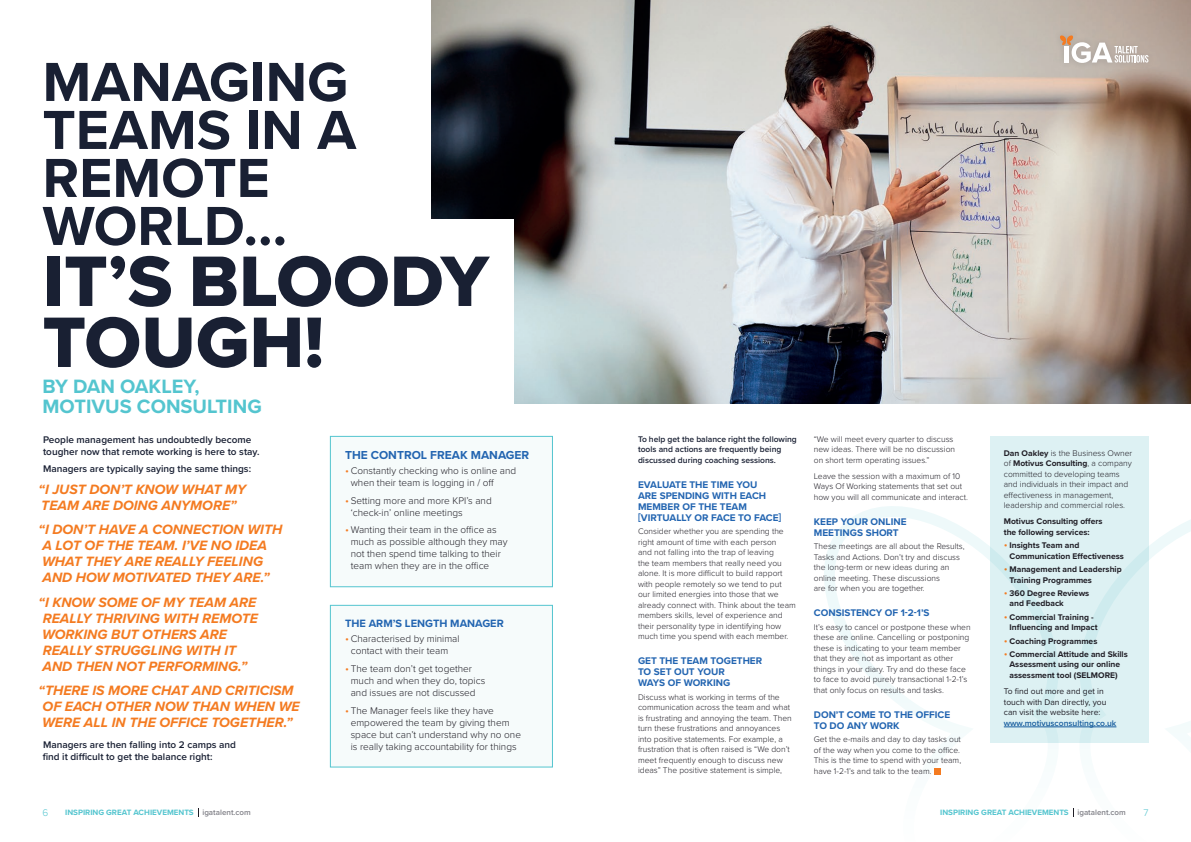
<style>
.page{position:relative;width:1191px;height:842px;background:#fff}
.page>*{position:absolute;margin:0;border:0;box-sizing:border-box;transform-origin:0 0}
.Question{font:74px/61px "Proxima Nova Extrabld";color:#192033}
.Question-2{font:700 57px/48px "Proxima Nova";color:#192033}
.Question-3{font:700 20px/20px "Proxima Nova";color:#54c5cf}
.Question-4{font:italic 700 14px/16px "Proxima Nova";color:#f47b21}
.Question-5{font:700 12px "Proxima Nova";color:#2365b1}
.Question-6{font:700 11px "Proxima Nova";color:#2365b1}
.t1{font:300 10px/12px "Proxima Nova";color:#201e26}
.Question-7{font:700 10px/11px "Proxima Nova";color:#2365b1}
.Inbody_Title{font:600 10px/12px "Proxima Nova";color:#192033}
.t2{font:300 10px "Proxima Nova";color:#54c5cf}
.Body_Text{font:300 8.5px/10.5px "Proxima Nova";color:#201e26}
.t3{font:700 8.5px/10.5px "Proxima Nova";color:#201e26}
.Inbody_Title-2{font:600 8.5px/10.5px "Proxima Nova";color:#192033}
.t4{font:8.5px/10.5px "Proxima Nova";color:#201e26}
.t5{font:600 8.5px "Proxima Nova";color:#175d9e}
.t6{font:700 8px "Proxima Nova";color:#54c5cf}
.s1{font-size:11px;color:#f47b21}
.s2{font-weight:700}
.s3{font-weight:300;font-size:11px;color:#f47b21}
.s4{font-weight:600;color:#808087}
</style>
<div class="page">
<svg style="left:824px;top:505px;width:367px;height:270px"></svg>
<img style="left:432px;top:0;width:759px;height:404px">
<div style="left:399px;top:219px;width:114px;height:238px;background:#fff"></div>
<div style="left:989px;top:436px;width:159px;height:307px;background:#ddf1f3"></div>
<hr style="left:1003px;top:726px;width:113px;height:1px;background:#175d9e">
<div style="left:933px;top:768px;width:7px;height:7px;background:#f47b21"></div>
<div style="left:330px;top:436px;width:222px;height:151px;background:#f6fbfb"></div>
<div style="left:330px;top:436px;width:223px;height:151px;border:1px solid #54c5cf"></div>
<div style="left:330px;top:605px;width:222px;height:162px;background:#f6fbfb"></div>
<div style="left:330px;top:605px;width:223px;height:162px;border:1px solid #54c5cf"></div>
<div style="left:1053px;top:29px;width:101px;height:40px;background:#bdb1a8"></div>
<svg style="left:1060px;top:35px;width:88px;height:28px"></svg>
<p class="Question-2" style="left:43px;top:57px;width:315px">MANAGING<br>TEAMS IN A<br>REMOTE<br>WORLD…</p>
<p class="Question" style="left:43px;top:250px;width:448px">IT’S BLOODY<br>TOUGH!</p>
<p class="Question-3" style="left:43px;top:375px;width:221px">BY DAN OAKLEY,<br>MOTIVUS CONSULTING</p>
<p class="Inbody_Title" style="left:43px;top:433px;width:218px">People management has undoubtedly become tougher now that remote working is here to stay.</p>
<p class="Inbody_Title" style="left:43px;top:463px;width:210px">Managers are typically saying the same things:</p>
<p class="Question-4" style="left:39px;top:481px;width:209px">“I JUST DON’T KNOW WHAT MY<br>TEAM ARE DOING ANYMORE”</p>
<p class="Question-4" style="left:39px;top:521px;width:245px">“I DON’T HAVE A CONNECTION WITH<br>A LOT OF THE TEAM. I’VE NO IDEA<br>WHAT THEY ARE REALLY FEELING<br>AND HOW MOTIVATED THEY ARE.”</p>
<p class="Question-4" style="left:39px;top:594px;width:221px">“I KNOW SOME OF MY TEAM ARE<br>REALLY THRIVING WITH REMOTE<br>WORKING BUT OTHERS ARE<br>REALLY STRUGGLING WITH IT<br>AND THEN NOT PERFORMING.”</p>
<p class="Question-4" style="left:39px;top:682px;width:263px">“THERE IS MORE CHAT AND CRITICISM<br>OF EACH OTHER NOW THAN WHEN WE<br>WERE ALL IN THE OFFICE TOGETHER.”</p>
<p class="Inbody_Title" style="left:43px;top:738px;width:195px">Managers are then falling into 2 camps and find it difficult to get the balance right:</p>
<p class="Question-5" style="left:345px;top:446px;width:186px">THE CONTROL FREAK MANAGER</p>
<p class="t1" style="left:351px;top:464px;width:167px;text-indent:-6px"><span class="s1">•</span> Constantly checking who is online and when their team is logging in / off</p>
<p class="t1" style="left:351px;top:494px;width:142px;text-indent:-6px"><span class="s1">•</span> Setting more and more KPI’s and ‘check-in’ online meetings</p>
<p class="t1" style="left:351px;top:523px;width:158px;text-indent:-6px"><span class="s1">•</span> Wanting their team in the office as much as possible although they may not then spend time talking to their team when they are in the office</p>
<p class="Question-6" style="left:345px;top:615px;width:160px">THE ARM’S LENGTH MANAGER</p>
<p class="t1" style="left:345px;top:632px;width:116px;text-align:center"><span class="s1">•</span> Characterised by minimal contact with their team</p>
<p class="t1" style="left:351px;top:662px;width:136px;text-indent:-6px"><span class="s1">•</span> The team don’t get together much and when they do, topics and issues are not discussed</p>
<p class="t1" style="left:351px;top:704px;width:172px;text-indent:-6px"><span class="s1">•</span> The Manager feels like they have empowered the team by giving them space but can’t understand why no one is really taking accountability for things</p>
<p class="Inbody_Title-2" style="left:638px;top:433px;width:160px">To help get the balance right the following tools and actions are frequently being discussed during coaching sessions.</p>
<p class="Question-7" style="left:638px;top:479px;width:145px">EVALUATE THE TIME YOU<br>ARE SPENDING WITH EACH<br>MEMBER OF THE TEAM [VIRTUALLY OR FACE TO FACE]</p>
<p class="Body_Text" style="left:638px;top:525px;width:159px">Consider whether you are spending the right amount of time with each person<br>and not falling into the trap of leaving<br>the team members that really need you alone. It is more difficult to build rapport with people remotely so we tend to put our limited energies into those that we already connect with. Think about the team members skills, level of experience and their personality type in identifying how much time you spend with each member.</p>
<p class="Question-7" style="left:638px;top:655px;width:126px">GET THE TEAM TOGETHER<br>TO SET OUT YOUR<br>WAYS OF WORKING</p>
<p class="Body_Text" style="left:638px;top:691px;width:155px">Discuss what is working in terms of the communication across the team and what is frustrating and annoying the team. Then turn these frustrations and annoyances into positive statements. For example, a frustration that is often raised is “We don’t meet frequently enough to discuss new ideas” The positive statement is simple,</p>
<p class="Body_Text" style="left:814px;top:433px;width:143px">“We will meet every quarter to discuss new ideas. There will be no discussion on short term operating issues.”</p>
<p class="Body_Text" style="left:814px;top:470px;width:156px">Leave the session with a maximum of 10<br>Ways Of Working statements that set out how you will all communicate and interact.</p>
<p class="Question-7" style="left:814px;top:516px;width:94px">KEEP YOUR ONLINE<br>MEETINGS SHORT</p>
<p class="Body_Text" style="left:814px;top:541px;width:152px">These meetings are all about the Results, Tasks and Actions. Don’t try and discuss the long-term or new ideas during an online meeting. These discussions<br>are for when you are together.</p>
<p class="Question-7" style="left:814px;top:607px;width:117px">CONSISTENCY OF 1-2-1’S</p>
<p class="Body_Text" style="left:814px;top:621px;width:158px">It’s easy to cancel or postpone these when these are online. Cancelling or postponing these is indicating to your team member that they are not as important as other things in your diary. Try and do these face to face to avoid purely transactional 1-2-1’s that only focus on results and tasks.</p>
<p class="Question-7" style="left:814px;top:709px;width:138px">DON’T COME TO THE OFFICE<br>TO DO ANY WORK</p>
<p class="Body_Text" style="left:814px;top:734px;width:149px">Get the e-mails and day to day tasks out of the way when you come to the office.<br>This is the time to spend with your team, have 1-2-1’s and talk to the team.</p>
<p class="Body_Text" style="left:1003px;top:447px;width:130px"><span class="s2">Dan Oakley</span> is the Business Owner of <span class="s2">Motivus Consulting</span>, a company committed to developing teams and individuals in their impact and effectiveness in management, leadership and commercial roles.</p>
<p class="t3" style="left:1003px;top:516px;width:100px">Motivus Consulting offers the following services:</p>
<p class="t3" style="left:1009px;top:540px;width:116px;text-indent:-6px"><span class="s3">•</span> Insights Team and<br>Communication Effectiveness</p>
<p class="t3" style="left:1009px;top:564px;width:114px;text-indent:-6px"><span class="s3">•</span> Management and Leadership<br>Training Programmes</p>
<p class="t3" style="left:1009px;top:588px;width:81px;text-indent:-6px"><span class="s3">•</span> 360 Degree Reviews and Feedback</p>
<p class="t3" style="left:1009px;top:611px;width:90px;text-indent:-6px"><span class="s3">•</span> Commercial Training -<br>Influencing and Impact</p>
<p class="t3" style="left:1003px;top:635px;width:95px"><span class="s3">•</span> Coaching Programmes</p>
<p class="t3" style="left:1003px;top:649px;width:125px;text-align:center"><span class="s3">•</span> Commercial Attitude and Skills<br>Assessment using our online assessment tool (SELMORE)</p>
<p class="t4" style="left:1003px;top:686px;width:104px">To find out more and get in touch with Dan directly, you can visit the website here:</p>
<p class="t5" style="left:1003px;top:716px;width:114px">www.motivusconsulting.co.uk</p>
<p class="t2" style="left:43px;top:805px;width:7px">6</p>
<p class="t6" style="left:65px;top:807px;width:187px">INSPIRING GREAT ACHIEVEMENTS <span class="s4">igatalent.com</span></p>
<p class="t6" style="left:940px;top:807px;width:187px">INSPIRING GREAT ACHIEVEMENTS <span class="s4">igatalent.com</span></p>
<p class="t2" style="left:1143px;top:805px;width:7px">7</p>
</div>
